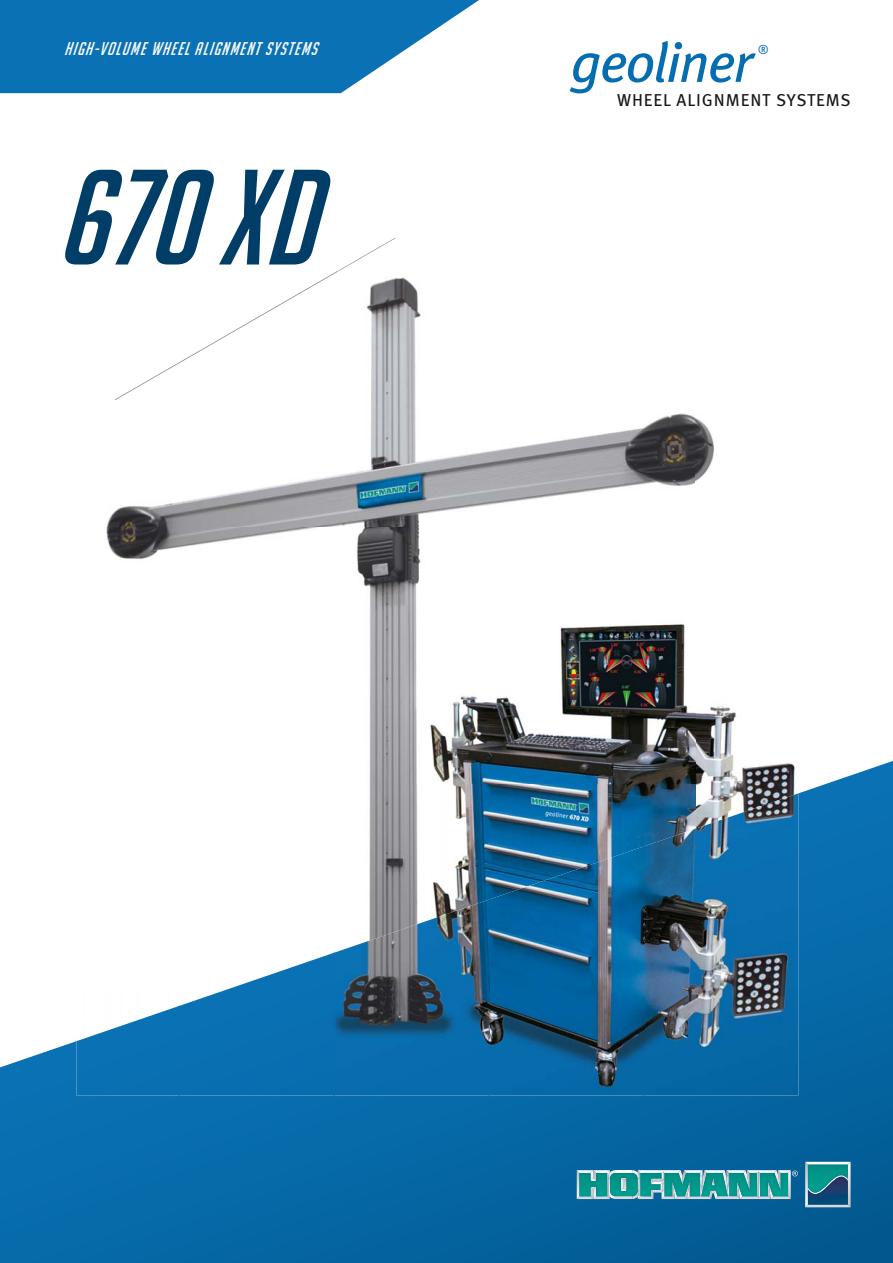
<style>
.page{position:relative;width:893px;height:1263px;background:#fff}
.page>*{position:absolute;margin:0;border:0;box-sizing:border-box;transform-origin:0 0}
.t1{font:italic 132px "Big Noodle Titling";color:#003e68}
.t2{font:italic 55.5px "Meta Pro";letter-spacing:-.04em;color:#066db1}
.t3{font:italic 18px "Big Noodle Titling";letter-spacing:.075em;color:#f5f6f6}
.t4{font:17.25px "Meta Pro";letter-spacing:.05em;color:#1a171c}
.t5{font:italic 12.6px "Meta Pro";color:#066db1}
</style>
<div class="page">
<svg style="left:0;top:0;width:479px;height:93px;background:#2d85be"></svg>
<svg style="left:0;top:761px;width:893px;height:502px;background:#2479af"></svg>
<hr style="left:615px;top:1196px;width:17px;height:3px;background:#d9dadb">
<hr style="left:615px;top:1170px;width:17px;height:3px;background:#fff">
<svg style="left:577px;top:1170px;width:38px;height:29px"></svg>
<img style="left:579px;top:1173px;width:28px;height:23px">
<img style="left:610px;top:1173px;width:22px;height:23px">
<svg style="left:805px;top:1162px;width:46px;height:45px"></svg>
<img style="left:808px;top:1165px;width:40px;height:12px">
<svg style="left:632px;top:1170px;width:166px;height:29px;background:#4aa9a8"></svg>
<img style="left:808px;top:1177px;width:40px;height:27px">
<img style="left:76px;top:271px;width:619px;height:513px">
<img style="left:695px;top:418px;width:103px;height:375px">
<img style="left:76px;top:784px;width:309px;height:206px">
<img style="left:385px;top:784px;width:155px;height:110px">
<img style="left:540px;top:784px;width:156px;height:59px">
<img style="left:76px;top:990px;width:103px;height:4px">
<img style="left:643px;top:793px;width:155px;height:302px">
<img style="left:489px;top:843px;width:155px;height:252px">
<img style="left:334px;top:894px;width:155px;height:201px">
<img style="left:179px;top:944px;width:155px;height:151px">
<img style="left:76px;top:994px;width:104px;height:101px">
<img style="left:115px;top:271px;width:223px;height:129px">
<p class="t3" style="left:64px;top:38px;width:258px">HIGH-VOLUME WHEEL ALIGNMENT SYSTEMS</p>
<h1 class="t1" style="left:56px;top:142px;width:286px">670 XD</h1>
<h2 class="t2" style="left:570px;top:42px;width:185px">geoliner</h2>
<p class="t5" style="left:757px;top:45px;width:13px">®</p>
<p class="t4" style="left:617px;top:94px;width:235px">WHEEL ALIGNMENT SYSTEMS</p>
</div>
